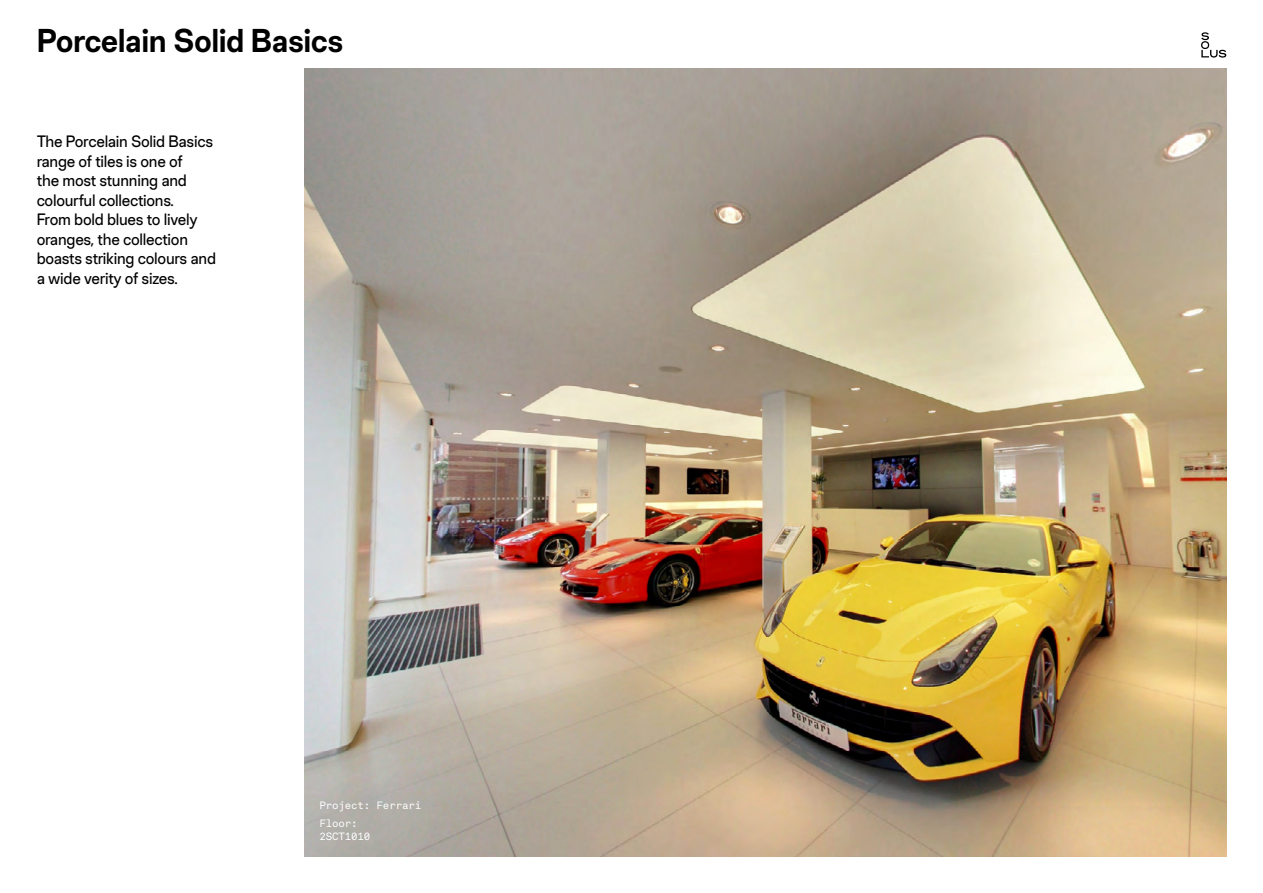
<style>
.page{position:relative;width:1263px;height:893px;background:#fff}
.page>*{position:absolute;margin:0;border:0;box-sizing:border-box;transform-origin:0 0}
.t1{font:600 33px "Chromatic Pro Grotesque";letter-spacing:-.02em;color:#000}
.t2{font:16.5px/19.5px "Chromatic Pro Grotesque";letter-spacing:-.015em;color:#000}
.t3{font:10.5px/17.7px "Akkurat Mono LL";letter-spacing:-.015em;color:#fff}
</style>
<div class="page">
<img style="left:305px;top:69px;width:921px;height:787px">
<svg style="left:1201px;top:32px;width:25px;height:26px"></svg>
<h1 class="t1" style="left:37px;top:20px;width:308px">Porcelain Solid Basics</h1>
<p class="t2" style="left:37px;top:131px;width:181px">The Porcelain Solid Basics range of tiles is one of<br>the most stunning and colourful collections.<br>From bold blues to lively oranges, the collection boasts striking colours and a wide verity of sizes.</p>
<p class="t3" style="left:319px;top:796px;width:103px">Project: Ferrari<br>Floor:</p>
<p class="t3" style="left:319px;top:827px;width:52px">2SCT1010</p>
</div>
